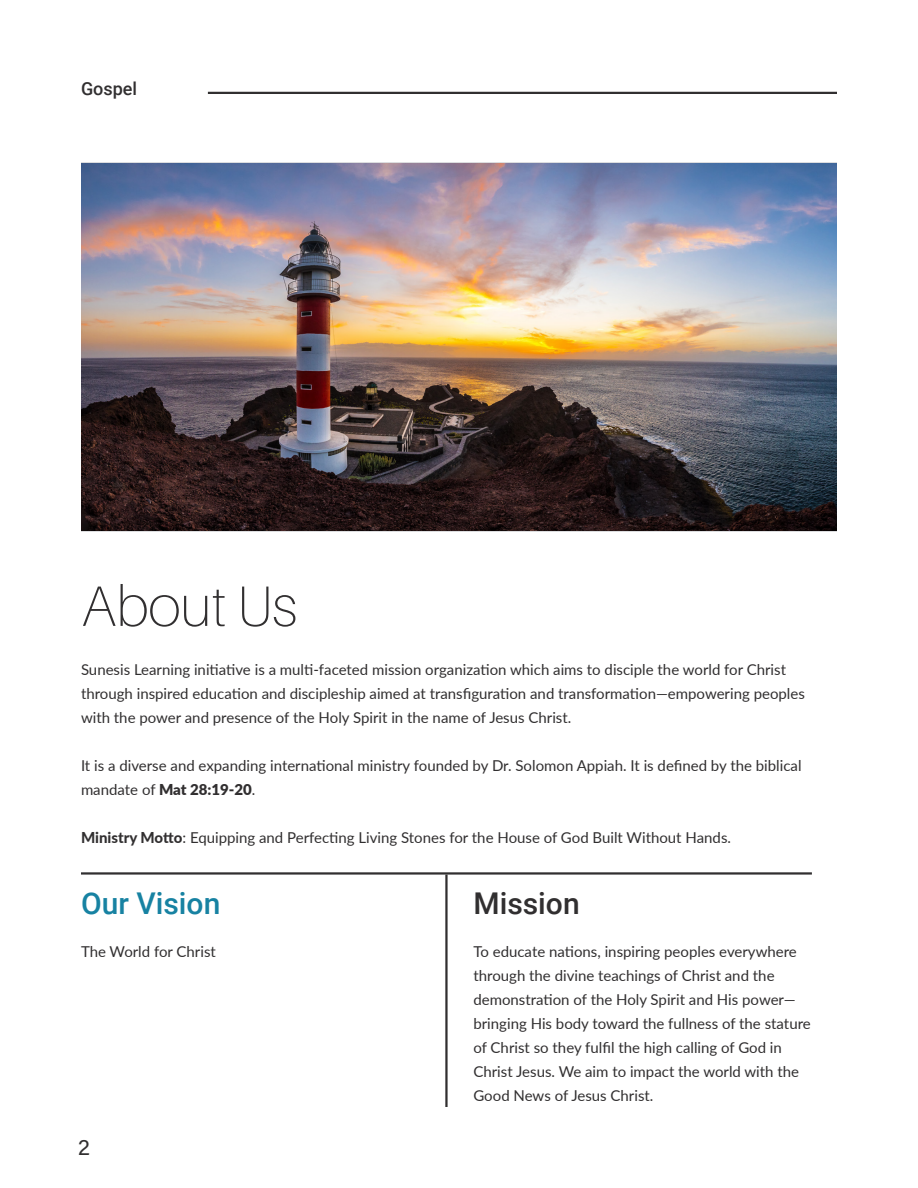
<style>
.page{position:relative;width:918px;height:1188px;background:#fff}
.page>*{position:absolute;margin:0;border:0;box-sizing:border-box;transform-origin:0 0}
.Align_Left_38pt_Size{font:100 57px "Aileron";color:#312f30}
.Align_Left_20pt_Size{font:500 30px "Roboto";color:#1782a2}
.Align_Left_20pt_Size-2{font:500 30px "Roboto";color:#312f30}
.t1{font:22.5px "Acumin Variable Concept";color:#312f30}
.t2{font:500 18px "Roboto";color:#312f30}
.Align_Left_10pt_Size{font:15px/24px "Lato";color:#312f30}
.s1{font-weight:900}
.s2{font-weight:800}
</style>
<div class="page">
<img style="left:81px;top:164px;width:756px;height:366px">
<hr style="left:208px;top:92px;width:629px;height:2px;background:#312f30">
<hr style="left:445px;top:875px;width:3px;height:232px;background:#312f30">
<hr style="left:81px;top:872px;width:731px;height:3px;background:#312f30">
<p class="t2" style="left:81px;top:75px;width:58px">Gospel</p>
<p class="Align_Left_38pt_Size" style="left:81px;top:575px;width:218px">About Us</p>
<p class="Align_Left_10pt_Size" style="left:81px;top:657px;width:725px">Sunesis Learning initiative is a multi-faceted mission organization which aims to disciple the world for Christ through inspired education and discipleship aimed at transfiguration and transformation—empowering peoples with the power and presence of the Holy Spirit in the name of Jesus Christ.</p>
<p class="Align_Left_10pt_Size" style="left:81px;top:753px;width:722px">It is a diverse and expanding international ministry founded by Dr. Solomon Appiah. It is defined by the biblical mandate of <span class="s1">Mat 28:19-20</span>.</p>
<p class="Align_Left_10pt_Size" style="left:81px;top:825px;width:652px"><span class="s2">Ministry Motto</span>: Equipping and Perfecting Living Stones for the House of God Built Without Hands.</p>
<p class="Align_Left_20pt_Size" style="left:81px;top:882px;width:141px">Our Vision</p>
<p class="Align_Left_20pt_Size-2" style="left:473px;top:882px;width:108px">Mission</p>
<p class="Align_Left_10pt_Size" style="left:81px;top:939px;width:136px">The World for Christ</p>
<h3 class="t1" style="left:78px;top:1132px;width:13px">2</h3>
<p class="Align_Left_10pt_Size" style="left:473px;top:939px;width:339px">To educate nations, inspiring peoples everywhere through the divine teachings of Christ and the demonstration of the Holy Spirit and His power— bringing His body toward the fullness of the stature of Christ so they fulfil the high calling of God in Christ Jesus. We aim to impact the world with the Good News of Jesus Christ.</p>
</div>
